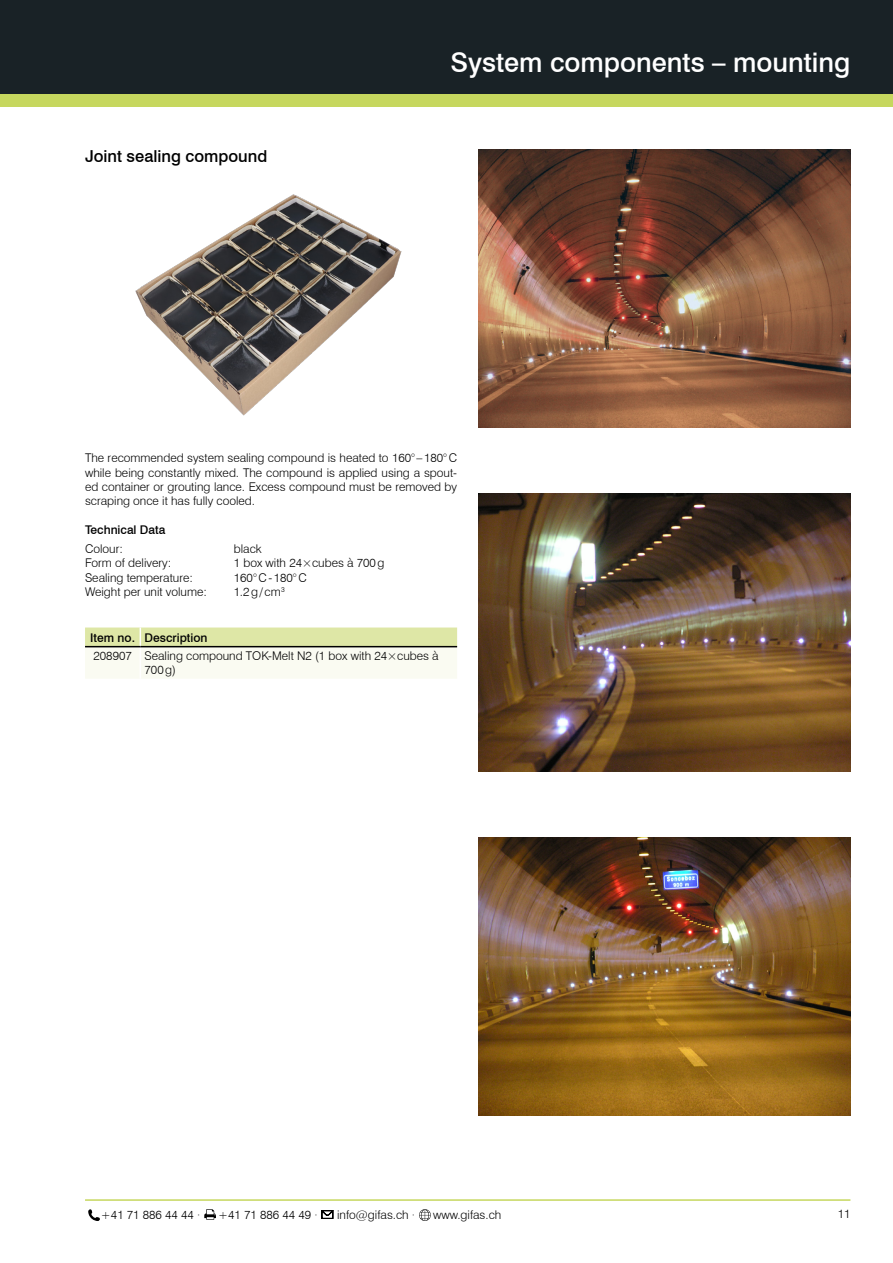
<style>
.page{position:relative;width:893px;height:1263px;background:#fff}
.page>*{position:absolute;margin:0;border:0;box-sizing:border-box;transform-origin:0 0}
.t1{font:500 27px "Swiss 721 BT";color:#fff}
.t2{font:500 16.5px "Swiss 721 BT";color:#000}
.t3{font:300 12px/14.4px "Swiss 721 BT";color:#000;text-align:justify}
.t4{font:500 12px "Swiss 721 BT";color:#000}
</style>
<div class="page">
<div style="left:0;top:89px;width:893px;height:17px;background:#c6d75e"></div>
<div style="left:0;top:0;width:893px;height:94px;background:#192226"></div>
<hr style="left:85px;top:1199px;width:765px;height:2px;background:#c6d75e">
<svg style="left:88px;top:1209px;width:12px;height:12px"></svg>
<svg style="left:204px;top:1209px;width:12px;height:11px"></svg>
<svg style="left:322px;top:1210px;width:11px;height:9px"></svg>
<svg style="left:419px;top:1209px;width:12px;height:12px"></svg>
<img style="left:135px;top:194px;width:267px;height:222px">
<img style="left:478px;top:494px;width:372px;height:278px">
<img style="left:478px;top:838px;width:372px;height:278px">
<img style="left:478px;top:150px;width:372px;height:277px">
<svg style="left:85px;top:627px;width:372px;height:51px"></svg>
<hr style="left:140px;top:647px;width:1px;height:32px;background:#fff">
<hr style="left:85px;top:646px;width:55px;height:1px;background:#000">
<hr style="left:140px;top:646px;width:317px;height:1px;background:#000">
<h2 class="t2" style="left:85px;top:146px;width:184px">Joint sealing compound</h2>
<h1 class="t1" style="left:450px;top:46px;width:402px">System components – mounting</h1>
<p class="t3" style="left:85px;top:451px;width:374px">The recommended system sealing compound is heated to 160°–180°C while being constantly mixed. The compound is applied using a spout&shy;ed container or grouting lance. Excess compound must be removed by scraping once it has fully cooled.</p>
<p class="t4" style="left:85px;top:523px;width:82px">Technical Data</p>
<p class="t3" style="left:85px;top:541px;width:39px">Colour:</p>
<p class="t3" style="left:234px;top:541px;width:29px">black</p>
<p class="t3" style="left:85px;top:556px;width:88px">Form of delivery:</p>
<p class="t3" style="left:234px;top:556px;width:152px">1 box with 24×cubes à 700g</p>
<p class="t3" style="left:85px;top:570px;width:109px">Sealing temperature:</p>
<p class="t3" style="left:234px;top:570px;width:74px">160°C-180°C</p>
<p class="t3" style="left:85px;top:584px;width:123px">Weight per unit volume:</p>
<p class="t3" style="left:234px;top:584px;width:52px">1.2g/cm<sup>3</sup></p>
<p class="t4" style="left:90px;top:630px;width:119px">Item no. Description</p>
<p class="t3" style="left:145px;top:648px;width:296px;text-indent:-51px">208907 Sealing compound TOK-Melt N2 (1 box with 24×cubes à<br>700g)</p>
<p class="t3" style="left:101px;top:1207px;width:101px">+41 71 886 44 44 ·</p>
<p class="t3" style="left:218px;top:1207px;width:101px">+41 71 886 44 49 ·</p>
<p class="t3" style="left:337px;top:1207px;width:80px">info@gifas.ch ·</p>
<p class="t3" style="left:433px;top:1207px;width:70px">www.gifas.ch</p>
<p class="t3" style="left:838px;top:1207px;width:14px">11</p>
</div>
